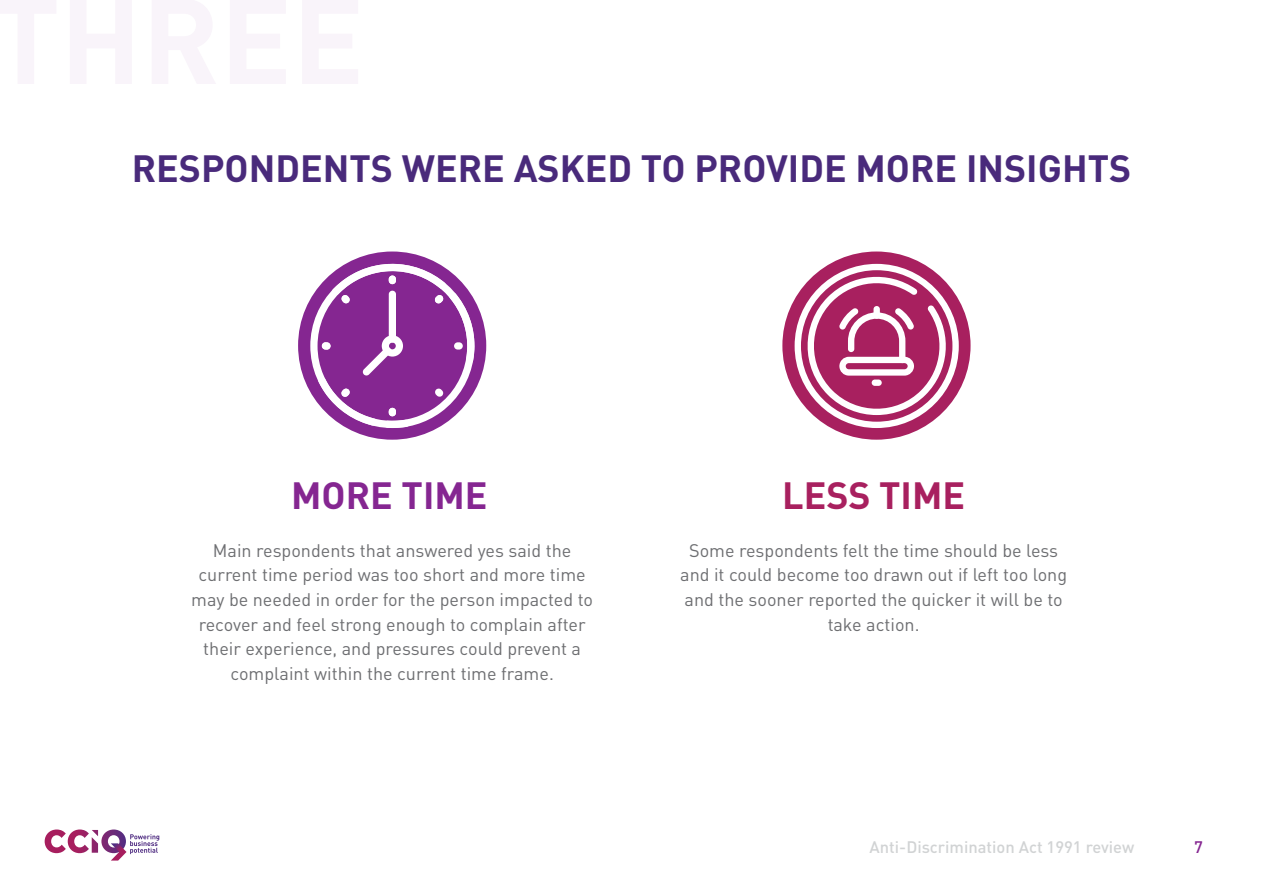
<style>
.page{position:relative;width:1263px;height:893px;background:#fff}
.page>*{position:absolute;margin:0;border:0;box-sizing:border-box;transform-origin:0 0}
.t1{font:700 37.5px "DIN";color:#492a7b}
.t2{font:700 37.5px "DIN";color:#852691}
.t3{font:700 37.5px "DIN";color:#a8205f}
.t4{font:18px/24.6px "DIN";color:#6d6e71;text-align:center}
.t5{font:500 16.5px "DIN";color:#d1d3d4}
.t6{font:500 16.5px "DIN";color:#852691}
</style>
<div class="page">
<div style="left:298px;top:251px;width:188px;height:189px;background:#852691;border-radius:50%"></div>
<div style="left:782px;top:251px;width:188px;height:189px;background:#a8205f;border-radius:50%"></div>
<svg style="left:310px;top:253px;width:175px;height:176px"></svg>
<svg style="left:795px;top:264px;width:164px;height:164px"></svg>
<div style="left:872px;top:380px;width:10px;height:6px;background:#fff;border-radius:3px"></div>
<svg style="left:45px;top:829px;width:114px;height:32px"></svg>
<h1 class="t1" style="left:132px;top:144px;width:1001px">RESPONDENTS WERE ASKED TO PROVIDE MORE INSIGHTS</h1>
<h1 class="t2" style="left:291px;top:471px;width:198px">MORE TIME</h1>
<h1 class="t3" style="left:782px;top:471px;width:184px">LESS TIME</h1>
<p class="t4" style="left:680px;top:538px;width:388px">Some respondents felt the time should be less and it could become too drawn out if left too long and the sooner reported the quicker it will be to take action.</p>
<p class="t4" style="left:191px;top:538px;width:403px">Main respondents that answered yes said the current time period was too short and more time may be needed in order for the person impacted to recover and feel strong enough to complain after their experience, and pressures could prevent a complaint within the current time frame.</p>
<p class="t5" style="left:870px;top:837px;width:266px">Anti-Discrimination Act 1991 review</p>
<p class="t6" style="left:1194px;top:837px;width:10px">7</p>
</div>
